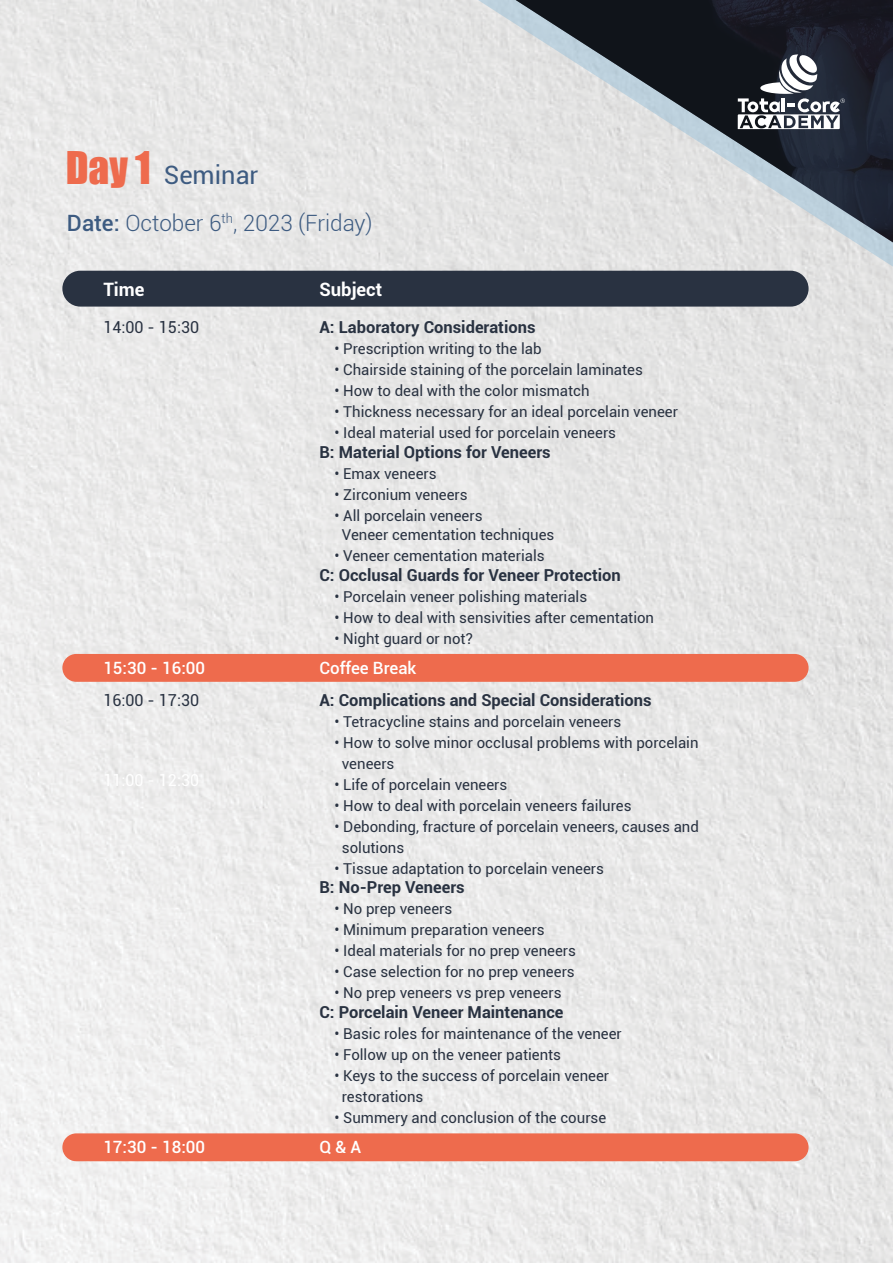
<style>
.page{position:relative;width:893px;height:1263px;background:#fff}
.page>*{position:absolute;margin:0;border:0;box-sizing:border-box;transform-origin:0 0}
.t1{font:41.4px "Impact";color:#ee6b4d}
.t2{font:25.35px "Roboto";color:#3d5b81}
.t3{font:300 22.5px "Roboto";color:#3d5b81}
.t4{font:700 18.45px "Roboto";color:#fff}
.t5{font:500 16.95px "Roboto";color:#fff}
.t6{font:700 16.5px "Roboto";color:#293241}
.t7{font:16.5px "Roboto";color:#293241}
.t8{font:15px/21px "Roboto";color:#293241}
.s1{font-weight:500}
</style>
<div class="page">
<img style="left:0;top:0;width:893px;height:1263px">
<svg style="left:478px;top:0;width:415px;height:271px;background:#e1e1e1"></svg>
<img style="left:510px;top:0;width:383px;height:247px">
<div style="left:62px;top:654px;width:747px;height:28px;background:#ee6b4d;border-radius:14px"></div>
<div style="left:62px;top:1133px;width:747px;height:28px;background:#ee6b4d;border-radius:14px"></div>
<svg style="left:738px;top:54px;width:107px;height:75px"></svg>
<div style="left:62px;top:271px;width:747px;height:36px;background:#293241;border-radius:18px"></div>
<h1 class="t1" style="left:66px;top:136px;width:87px">Day 1</h1>
<h2 class="t2" style="left:164px;top:157px;width:96px">Seminar</h2>
<h3 class="t3" style="left:67px;top:207px;width:307px"><span class="s1">Date:</span> October 6<sup>th</sup>, 2023 (Friday)</h3>
<p class="t4" style="left:103px;top:276px;width:43px">Time</p>
<p class="t4" style="left:319px;top:276px;width:64px">Subject</p>
<p class="t7" style="left:103px;top:316px;width:97px">14:00 - 15:30</p>
<p class="t6" style="left:319px;top:316px;width:218px">A: Laboratory Considerations</p>
<p class="t8" style="left:334px;top:338px;width:209px">• Prescription writing to the lab</p>
<p class="t8" style="left:334px;top:359px;width:310px">• Chairside staining of the porcelain laminates</p>
<p class="t8" style="left:334px;top:380px;width:257px">• How to deal with the color mismatch</p>
<p class="t8" style="left:334px;top:401px;width:345px">• Thickness necessary for an ideal porcelain veneer</p>
<p class="t8" style="left:334px;top:422px;width:283px">• Ideal material used for porcelain veneers</p>
<p class="t6" style="left:319px;top:440px;width:233px">B: Material Options for Veneers</p>
<p class="t8" style="left:334px;top:462px;width:104px">• Emax veneers</p>
<p class="t8" style="left:334px;top:483px;width:135px">• Zirconium veneers</p>
<p class="t8" style="left:342px;top:505px;width:214px;line-height:19.5px;text-indent:-7px">• All porcelain veneers<br>Veneer cementation techniques</p>
<p class="t8" style="left:334px;top:545px;width:212px">• Veneer cementation materials</p>
<p class="t6" style="left:319px;top:563px;width:303px">C: Occlusal Guards for Veneer Protection</p>
<p class="t8" style="left:334px;top:585px;width:254px">• Porcelain veneer polishing materials</p>
<p class="t8" style="left:334px;top:606px;width:321px">• How to deal with sensivities after cementation</p>
<p class="t8" style="left:334px;top:627px;width:140px">• Night guard or not?</p>
<p class="t5" style="left:103px;top:656px;width:103px">15:30 - 16:00</p>
<p class="t5" style="left:319px;top:656px;width:98px">Coffee Break</p>
<p class="t7" style="left:103px;top:688px;width:97px">16:00 - 17:30</p>
<p class="t6" style="left:319px;top:688px;width:334px">A: Complications and Special Considerations</p>
<p class="t8" style="left:334px;top:710px;width:288px">• Tetracycline stains and porcelain veneers</p>
<p class="t8" style="left:342px;top:731px;width:358px;text-indent:-7px">• How to solve minor occlusal problems with porcelain veneers</p>
<p class="t8" style="left:334px;top:773px;width:174px">• Life of porcelain veneers</p>
<p class="t8" style="left:334px;top:794px;width:299px">• How to deal with porcelain veneers failures</p>
<p class="t8" style="left:342px;top:815px;width:359px;text-indent:-7px">• Debonding, fracture of porcelain veneers, causes and solutions</p>
<p class="t8" style="left:334px;top:857px;width:271px">• Tissue adaptation to porcelain veneers</p>
<p class="t6" style="left:319px;top:876px;width:147px">B: No-Prep Veneers</p>
<p class="t8" style="left:334px;top:898px;width:119px">• No prep veneers</p>
<p class="t8" style="left:334px;top:919px;width:212px">• Minimum preparation veneers</p>
<p class="t8" style="left:334px;top:940px;width:243px">• Ideal materials for no prep veneers</p>
<p class="t8" style="left:334px;top:961px;width:242px">• Case selection for no prep veneers</p>
<p class="t8" style="left:334px;top:982px;width:229px">• No prep veneers vs prep veneers</p>
<p class="t6" style="left:319px;top:1000px;width:246px">C: Porcelain Veneer Maintenance</p>
<p class="t8" style="left:334px;top:1022px;width:289px">• Basic roles for maintenance of the veneer</p>
<p class="t8" style="left:334px;top:1043px;width:228px">• Follow up on the veneer patients</p>
<p class="t8" style="left:342px;top:1064px;width:269px;text-indent:-7px">• Keys to the success of porcelain veneer restorations</p>
<p class="t8" style="left:334px;top:1106px;width:273px">• Summery and conclusion of the course</p>
<p class="t5" style="left:103px;top:1135px;width:103px">17:30 - 18:00</p>
<p class="t5" style="left:319px;top:1135px;width:43px">Q &amp; A</p>
</div>
